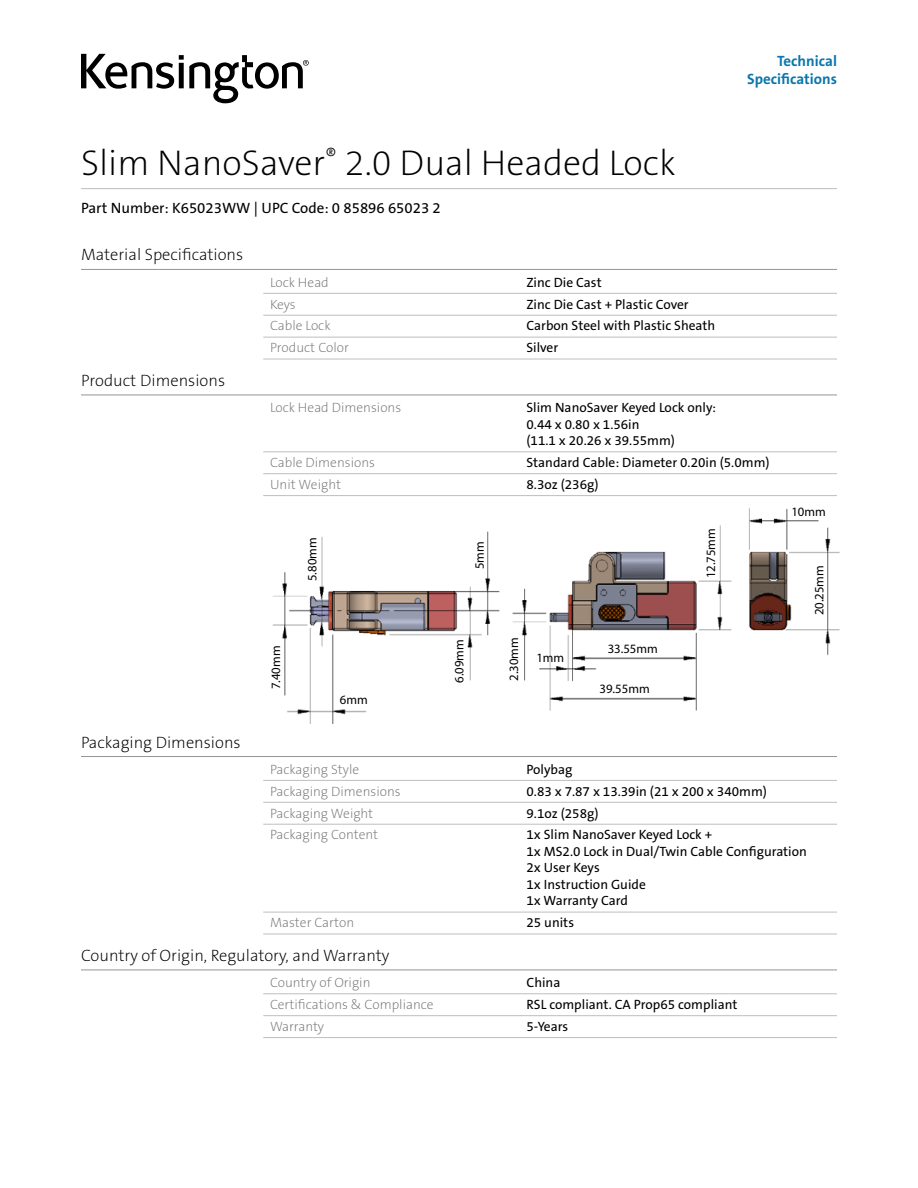
<style>
.page{position:relative;width:918px;height:1188px;background:#fff}
.page>*{position:absolute;margin:0;border:0;box-sizing:border-box;transform-origin:0 0}
.Product_Name{font:36px "The Sans KENSINGTON2 XL";color:#000}
.Tech_Specs_Header{font:16.5px "The Sans KENSINGTON2 XL";color:#000}
.Part_No__UPC{font:15px "The Sans KENSINGTON5 Rg";color:#000}
.Filetype_Header_Blue{font:15px/18px "The Sans KENSINGTON7 Bd";color:#0b77ad;text-align:right}
.Tech_Specs{font:13.5px/16.5px "The Sans KENSINGTON5 Rg";color:#000}
.Tech_Specs-2{font:13.5px "The Sans KENSINGTON2 XL";color:#77787b}
.t1{font:12.75px "Myriad Pro";color:#000}
</style>
<div class="page">
<hr style="left:81px;top:188px;width:756px;height:1px;background:#bcbec0">
<hr style="left:81px;top:269px;width:756px;height:1px;background:#939598">
<hr style="left:263px;top:293px;width:574px;height:1px;background:#bcbec0">
<hr style="left:263px;top:315px;width:574px;height:1px;background:#bcbec0">
<hr style="left:263px;top:337px;width:574px;height:1px;background:#bcbec0">
<hr style="left:263px;top:359px;width:574px;height:1px;background:#bcbec0">
<hr style="left:81px;top:395px;width:756px;height:1px;background:#939598">
<hr style="left:263px;top:452px;width:574px;height:1px;background:#bcbec0">
<hr style="left:263px;top:473px;width:574px;height:1px;background:#bcbec0">
<hr style="left:263px;top:495px;width:574px;height:1px;background:#bcbec0">
<hr style="left:81px;top:756px;width:756px;height:1px;background:#939598">
<hr style="left:263px;top:780px;width:574px;height:1px;background:#bcbec0">
<hr style="left:263px;top:802px;width:574px;height:1px;background:#bcbec0">
<hr style="left:263px;top:824px;width:574px;height:1px;background:#bcbec0">
<hr style="left:263px;top:912px;width:574px;height:1px;background:#bcbec0">
<hr style="left:263px;top:934px;width:574px;height:1px;background:#bcbec0">
<hr style="left:81px;top:970px;width:756px;height:1px;background:#939598">
<hr style="left:263px;top:994px;width:574px;height:1px;background:#bcbec0">
<hr style="left:263px;top:1015px;width:574px;height:1px;background:#bcbec0">
<hr style="left:263px;top:1037px;width:574px;height:1px;background:#bcbec0">
<svg style="left:81px;top:54px;width:228px;height:49px"></svg>
<img style="left:272px;top:508px;width:568px;height:215px">
<p class="Filetype_Header_Blue" style="left:747px;top:52px;width:91px">Technical<br>Specifications</p>
<h1 class="Product_Name" style="left:81px;top:143px;width:596px">Slim NanoSaver<sup>®</sup> 2.0 Dual Headed Lock</h1>
<h2 class="Part_No__UPC" style="left:81px;top:200px;width:361px">Part Number: K65023WW | UPC Code: 0 85896 65023 2</h2>
<h3 class="Tech_Specs_Header" style="left:81px;top:246px;width:164px">Material Specifications</h3>
<p class="Tech_Specs-2" style="left:270px;top:275px;width:60px">Lock Head</p>
<p class="Tech_Specs" style="left:526px;top:274px;width:77px">Zinc Die Cast</p>
<p class="Tech_Specs-2" style="left:270px;top:297px;width:27px">Keys</p>
<p class="Tech_Specs" style="left:526px;top:296px;width:164px">Zinc Die Cast + Plastic Cover</p>
<p class="Tech_Specs-2" style="left:270px;top:319px;width:62px">Cable Lock</p>
<p class="Tech_Specs" style="left:526px;top:318px;width:190px">Carbon Steel with Plastic Sheath</p>
<p class="Tech_Specs-2" style="left:270px;top:341px;width:80px">Product Color</p>
<p class="Tech_Specs" style="left:526px;top:340px;width:33px">Silver</p>
<h3 class="Tech_Specs_Header" style="left:81px;top:371px;width:146px">Product Dimensions</h3>
<p class="Tech_Specs-2" style="left:270px;top:400px;width:133px">Lock Head Dimensions</p>
<p class="Tech_Specs" style="left:526px;top:400px;width:191px">Slim NanoSaver Keyed Lock only:<br>0.44 x 0.80 x 1.56in<br>(11.1 x 20.26 x 39.55mm)</p>
<p class="Tech_Specs-2" style="left:270px;top:455px;width:107px">Cable Dimensions</p>
<p class="Tech_Specs" style="left:526px;top:455px;width:245px">Standard Cable: Diameter 0.20in (5.0mm)</p>
<p class="Tech_Specs-2" style="left:270px;top:477px;width:72px">Unit Weight</p>
<p class="Tech_Specs" style="left:526px;top:477px;width:74px">8.3oz (236g)</p>
<h3 class="Tech_Specs_Header" style="left:81px;top:733px;width:161px">Packaging Dimensions</h3>
<p class="t1" style="left:304px;top:581px;width:45px;rotate:-90deg">5.80mm</p>
<p class="t1" style="left:472px;top:569px;width:29px;rotate:-90deg">5mm</p>
<p class="t1" style="left:268px;top:689px;width:45px;rotate:-90deg">7.40mm</p>
<p class="t1" style="left:451px;top:683px;width:45px;rotate:-90deg">6.09mm</p>
<p class="t1" style="left:340px;top:692px;width:29px">6mm</p>
<p class="t1" style="left:506px;top:681px;width:45px;rotate:-90deg">2.30mm</p>
<p class="t1" style="left:536px;top:650px;width:29px">1mm</p>
<p class="t1" style="left:608px;top:641px;width:52px">33.55mm</p>
<p class="t1" style="left:600px;top:681px;width:52px">39.55mm</p>
<p class="t1" style="left:703px;top:578px;width:52px;rotate:-90deg">12.75mm</p>
<p class="t1" style="left:791px;top:504px;width:36px">10mm</p>
<p class="t1" style="left:811px;top:615px;width:52px;rotate:-90deg">20.25mm</p>
<p class="Tech_Specs-2" style="left:270px;top:762px;width:91px">Packaging Style</p>
<p class="Tech_Specs" style="left:526px;top:761px;width:47px">Polybag</p>
<p class="Tech_Specs-2" style="left:270px;top:784px;width:132px">Packaging Dimensions</p>
<p class="Tech_Specs" style="left:526px;top:783px;width:242px">0.83 x 7.87 x 13.39in (21 x 200 x 340mm)</p>
<p class="Tech_Specs-2" style="left:270px;top:806px;width:105px">Packaging Weight</p>
<p class="Tech_Specs" style="left:526px;top:805px;width:74px">9.1oz (258g)</p>
<p class="Tech_Specs-2" style="left:270px;top:828px;width:110px">Packaging Content</p>
<p class="Tech_Specs" style="left:526px;top:827px;width:282px">1x Slim NanoSaver Keyed Lock +<br>1x MS2.0 Lock in Dual/Twin Cable Configuration<br>2x User Keys<br>1x Instruction Guide<br>1x Warranty Card</p>
<p class="Tech_Specs-2" style="left:270px;top:916px;width:86px">Master Carton</p>
<p class="Tech_Specs" style="left:526px;top:915px;width:49px">25 units</p>
<h3 class="Tech_Specs_Header" style="left:81px;top:946px;width:310px">Country of Origin, Regulatory, and Warranty</h3>
<p class="Tech_Specs-2" style="left:270px;top:975px;width:102px">Country of Origin</p>
<p class="Tech_Specs" style="left:526px;top:975px;width:35px">China</p>
<p class="Tech_Specs-2" style="left:270px;top:997px;width:165px">Certifications &amp; Compliance</p>
<p class="Tech_Specs" style="left:526px;top:997px;width:212px">RSL compliant. CA Prop65 compliant</p>
<p class="Tech_Specs-2" style="left:270px;top:1019px;width:56px">Warranty</p>
<p class="Tech_Specs" style="left:526px;top:1019px;width:43px">5-Years</p>
</div>
